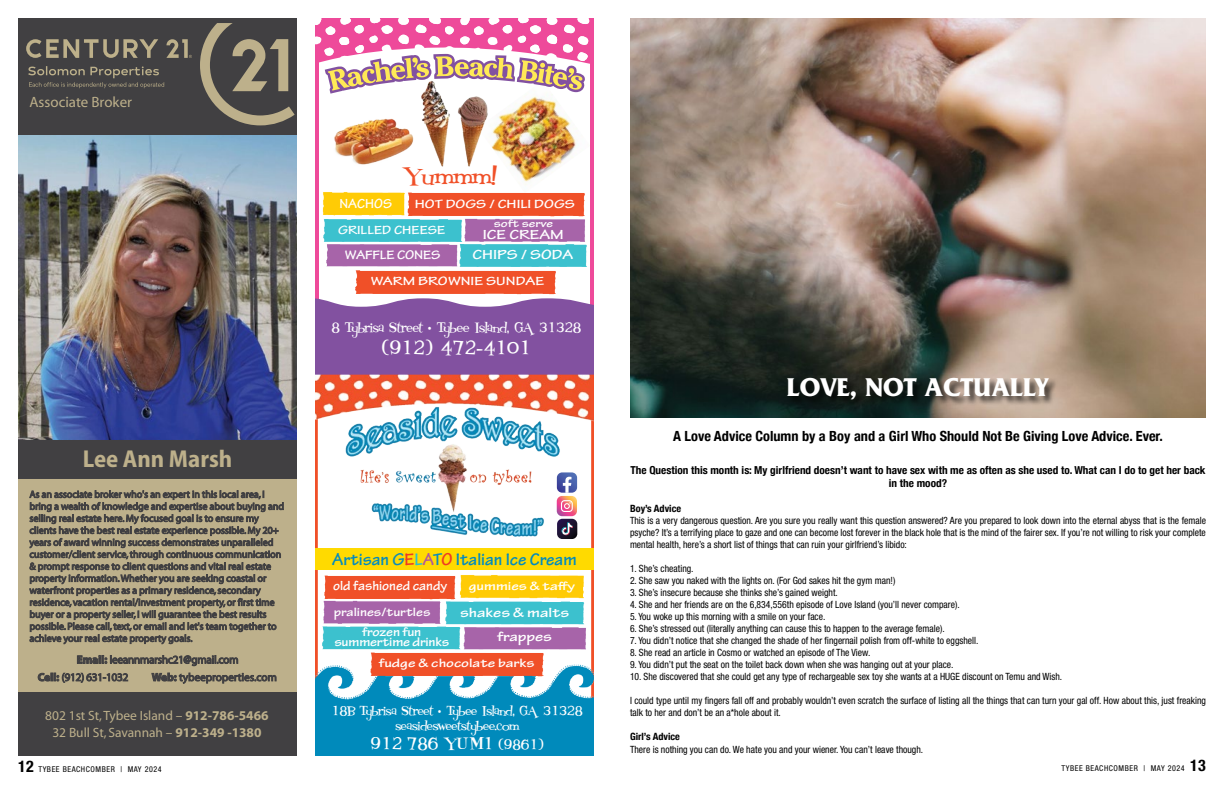
<style>
.page{position:relative;width:1224px;height:792px;background:#fff}
.page>*{position:absolute;margin:0;border:0;box-sizing:border-box;transform-origin:0 0}
.t1{font:32.1px "Fontdinerdotcom Loungy";color:#f05028;scale:.93 1}
.t2{font:700 27px "Friz Quadrata";color:#fff}
.t3{font:25px "Fontdinerdotcom Loungy";color:#fff;scale:.93 1}
.t4{font:700 semi-condensed 24.5px "Myriad Pro";color:#bdb08b}
.t5{font:22px "Fontdinerdotcom Loungy";color:#fff;scale:.93 1}
.t6{font:18px "Fontdinerdotcom Loungy";letter-spacing:-.01em;color:#fff;scale:.93 1}
.t7{font:700 18px "Tekton Pro";color:#008ac0}
.t8{font:17px/15px "Fontdinerdotcom Loungy";letter-spacing:-.01em;color:#fff;text-align:center;scale:.93 1}
.t9{font:15px "Myriad";color:#bdb08b}
.t10{font:700 14.1px "Tekton Pro";color:#fff;scale:1.24 1}
.t11{font:700 condensed 14px "Helvetica Neue";color:#000}
.t12{font:700 14px "Tekton Pro";color:#fff}
.t13{font:13.4px/16.8px "Myriad";color:#bdb08b;text-align:center}
.t14{font:700 13.2px/9.3px "Tekton Pro";letter-spacing:-.01em;color:#fff;text-align:center;scale:1.12 1}
.t15{font:700 12.8px/26.1px "Tekton Pro";color:#fff;scale:1.25 1}
.t16{font:700 12.8px "Tekton Pro";color:#fff;scale:1.16 1}
.t17{font:700 11.4px "Tekton Pro";color:#fff;scale:1.24 1}
.t18{font:11.2px "Myriad";letter-spacing:-.02em;color:#414042}
.t19{font:700 condensed 11px/13px "Helvetica Neue";color:#000;text-align:center}
.t20{font:condensed 10px/12px "Helvetica Neue";color:#000;text-align:justify}
.t21{font:700 condensed 10px "Helvetica Neue";color:#000}
.t22{font:condensed 8px "Helvetica Neue";letter-spacing:.07em;color:#000}
.s1{font-weight:700}
.s2{font-family:"Fontdinerdotcom Sparkly"}
.s3{color:#0b8bbc}
.s4{color:#ef3b23}
.s5{color:#2bc0cd}
.s6{color:#af54a0}
.s7{font-size:18px}
.s8{font-weight:700;font-size:16px}
</style>
<div class="page">
<img style="left:630px;top:18px;width:576px;height:400px">
<div style="left:787px;top:377px;width:271px;height:32px;background:#000;opacity:.75"></div>
<img style="left:18px;top:135px;width:279px;height:305px">
<div style="left:18px;top:472px;width:279px;height:220px;background:#bdb08b"></div>
<svg style="left:29px;top:490px;width:254px;height:154px"></svg>
<svg style="left:77px;top:655px;width:161px;height:11px"></svg>
<svg style="left:18px;top:673px;width:279px;height:83px"></svg>
<svg style="left:18px;top:18px;width:279px;height:117px;background:#53504c"></svg>
<div style="left:18px;top:440px;width:279px;height:39px;background:#414042"></div>
<hr style="left:590px;top:18px;width:4px;height:338px;background:#ee4a9a">
<hr style="left:315px;top:18px;width:4px;height:338px;background:#ee4a9a">
<img style="left:504px;top:94px;width:73px;height:91px">
<img style="left:463px;top:244px;width:124px;height:23px">
<svg style="left:315px;top:457px;width:279px;height:199px"></svg>
<img style="left:315px;top:656px;width:279px;height:100px">
<div style="left:315px;top:548px;width:279px;height:21px;background:#ffda00"></div>
<img style="left:315px;top:432px;width:279px;height:25px">
<img style="left:338px;top:432px;width:228px;height:111px">
<img style="left:315px;top:375px;width:279px;height:57px">
<img style="left:457px;top:571px;width:131px;height:31px">
<img style="left:320px;top:598px;width:267px;height:25px">
<img style="left:464px;top:623px;width:126px;height:28px">
<img style="left:321px;top:572px;width:138px;height:28px">
<img style="left:319px;top:623px;width:145px;height:28px">
<img style="left:366px;top:650px;width:183px;height:27px">
<svg style="left:557px;top:472px;width:20px;height:67px"></svg>
<img style="left:322px;top:192px;width:80px;height:24px">
<img style="left:465px;top:218px;width:120px;height:24px">
<img style="left:326px;top:244px;width:137px;height:23px">
<img style="left:402px;top:192px;width:183px;height:25px">
<img style="left:323px;top:216px;width:142px;height:26px">
<img style="left:355px;top:270px;width:201px;height:25px">
<svg style="left:315px;top:18px;width:275px;height:76px"></svg>
<svg style="left:315px;top:298px;width:279px;height:77px;background:#895aa5"></svg>
<img style="left:403px;top:73px;width:101px;height:94px">
<img style="left:334px;top:117px;width:80px;height:50px">
<h3 class="t9" style="left:30px;top:95px;width:104px">Associate Broker</h3>
<h3 class="t4" style="left:83px;top:443px;width:151px">Lee Ann Marsh</h3>
<p class="t18" style="left:77px;top:654px;width:163px"><span class="s1">Email:</span> leeannmarshc21@gmail.com</p>
<h3 class="t13" style="left:45px;top:708px;width:225px">802 1st St, Tybee Island – <span class="s1">912-786-5466<br></span>32 Bull St, Savannah – <span class="s1">912-349 -1380</span></h3>
<h1 class="t1" style="left:402px;top:159px;width:103px">Yummm!</h1>
<h3 class="t12" style="left:340px;top:195px;width:54px">NACHOS</h3>
<p class="t15" style="left:338px;top:191px;width:191px;text-indent:77px">HOT DOGS / CHILI DOGS<br>GRILLED CHEESE</p>
<p class="t17" style="left:494px;top:217px;width:49px">soft serve</p>
<h3 class="t10" style="left:483px;top:226px;width:67px">ICE CREAM</h3>
<h3 class="t14" style="left:345px;top:250px;width:87px">WAFFLE CONES</h3>
<p class="t15" style="left:371px;top:268px;width:140px">WARM BROWNIE SUNDAE</p>
<h3 class="t10" style="left:472px;top:247px;width:83px">CHIPS / SODA</h3>
<h3 class="t6" style="left:332px;top:318px;width:270px">8 Tybrisa Street • Tybee Island<span class="s2">,</span> GA 31328</h3>
<h3 class="t3" style="left:382px;top:335px;width:162px">(912) 472-4101</h3>
<h3 class="t7" style="left:332px;top:549px;width:246px">Artisan <span class="s3">G</span><span class="s4">E</span><span class="s5">L</span><span class="s6">A</span><span class="s3">T</span><span class="s4">O</span> Italian Ice Cream</h3>
<p class="t15" style="left:469px;top:573px;width:86px">gummies &amp; taffy</p>
<p class="t16" style="left:334px;top:605px;width:85px">pralines/turtles</p>
<h3 class="t10" style="left:497px;top:628px;width:46px">frappes</h3>
<h3 class="t12" style="left:333px;top:578px;width:116px">old fashioned candy</h3>
<h3 class="t10" style="left:460px;top:604px;width:90px">shakes &amp; malts</h3>
<h3 class="t14" style="left:334px;top:628px;width:104px">frozen fun summertime drinks</h3>
<p class="t15" style="left:379px;top:650px;width:126px">fudge &amp; chocolate barks</p>
<h3 class="t8" style="left:331px;top:704px;width:272px">18B Tybrisa Street • Tybee Island<span class="s2">,</span> GA 31328 seasidesweetstybee.com</h3>
<h3 class="t5" style="left:371px;top:732px;width:188px">912 786 YUM1 <span class="s7">(9861)</span></h3>
<h2 class="t2" style="left:787px;top:373px;width:264px">LOVE, NOT ACTUALLY</h2>
<h3 class="t11" style="left:673px;top:424px;width:491px">A Love Advice Column by a Boy and a Girl Who Should Not Be Giving Love Advice. Ever.</h3>
<p class="t19" style="left:630px;top:463px;width:577px">The Question this month is: My girlfriend doesn’t want to have sex with me as often as she used to. What can I do to get her back in the mood?</p>
<p class="t21" style="left:630px;top:501px;width:53px">Boy’s Advice</p>
<p class="t20" style="left:630px;top:515px;width:578px">This is a very dangerous question. Are you sure you really want this question answered? Are you prepared to look down into the eternal abyss that is the female psyche? It’s a terrifying place to gaze and one can become lost forever in the black hole that is the mind of the fairer sex. If you’re not willing to risk your complete mental health, here’s a short list of things that can ruin your girlfriend’s libido:</p>
<p class="t20" style="left:630px;top:563px;width:65px">1. She’s cheating.</p>
<p class="t20" style="left:630px;top:575px;width:267px">2. She saw you naked with the lights on. (For God sakes hit the gym man!)</p>
<p class="t20" style="left:630px;top:587px;width:209px">3. She’s insecure because she thinks she’s gained weight.</p>
<p class="t20" style="left:630px;top:599px;width:331px">4. She and her friends are on the 6,834,556th episode of Love Island (you’ll never compare).</p>
<p class="t20" style="left:630px;top:611px;width:197px">5. You woke up this morning with a smile on your face.</p>
<p class="t20" style="left:630px;top:623px;width:316px">6. She’s stressed out (literally anything can cause this to happen to the average female).</p>
<p class="t20" style="left:630px;top:635px;width:350px">7. You didn’t notice that she changed the shade of her fingernail polish from off-white to eggshell.</p>
<p class="t20" style="left:630px;top:647px;width:242px">8. She read an article in Cosmo or watched an episode of The View.</p>
<p class="t20" style="left:630px;top:659px;width:325px">9. You didn’t put the seat on the toilet back down when she was hanging out at your place.</p>
<p class="t20" style="left:630px;top:671px;width:434px">10. She discovered that she could get any type of rechargeable sex toy she wants at a HUGE discount on Temu and Wish.</p>
<p class="t20" style="left:630px;top:695px;width:578px">I could type until my fingers fall off and probably wouldn’t even scratch the surface of listing all the things that can turn your gal off. How about this, just freaking talk to her and don’t be an a*hole about it.</p>
<p class="t21" style="left:630px;top:729px;width:51px">Girl’s Advice</p>
<p class="t20" style="left:630px;top:744px;width:295px">There is nothing you can do. We hate you and your wiener. You can’t leave though.</p>
<p class="t22" style="left:18px;top:764px;width:145px"><span class="s8">12</span> TYBEE BEACHCOMBER | MAY 2024</p>
<p class="t22" style="left:1062px;top:764px;width:146px">TYBEE BEACHCOMBER | MAY 2024 <span class="s8">13</span></p>
</div>
